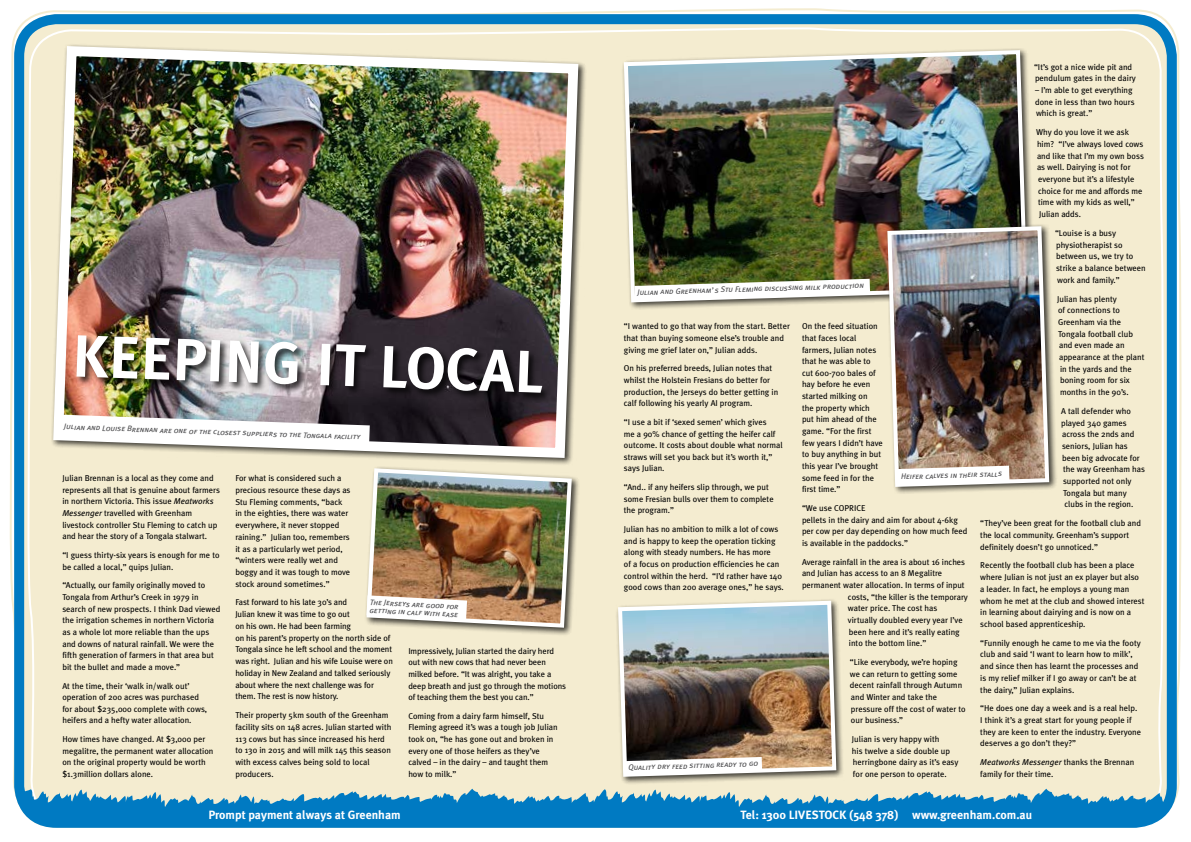
<style>
.page{position:relative;width:1191px;height:842px;background:#fff}
.page>*{position:absolute;margin:0;border:0;box-sizing:border-box;transform-origin:0 0}
.t1{font:700 59.4px "Meta Plus";color:#fff}
.t2{font:700 12px "Meta Plus";color:#fff}
.t3{font:8.5px/11.7px "Meta Plus";color:#000}
.t4{font:italic 8px/8px "Meta Plus Book Caps";color:#4d4d4f}
.s1{font-style:italic}
</style>
<div class="page">
<img style="left:9px;top:8px;width:1173px;height:799px">
<div style="left:14px;top:14px;width:1162px;height:814px;border:10px solid #007ac2;border-radius:38px"></div>
<svg style="left:20px;top:789px;width:1151px;height:31px;background:#459ac6"></svg>
<h1 class="t1" style="left:73px;top:321px;width:473px;rotate:2deg">KEEPING IT LOCAL</h1>
<p class="t4" style="left:64px;top:422px;width:298px;rotate:2deg">Julian and Louise Brennan are one of the closest suppliers to the Tongala facility</p>
<p class="t3" style="left:62px;top:472px;width:159px">Julian Brennan is a local as they come and represents all that is genuine about farmers in northern Victoria. This issue <span class="s1">Meatworks Messenger</span> travelled with Greenham livestock controller Stu Fleming to catch up and hear the story of a Tongala stalwart.</p>
<p class="t3" style="left:62px;top:549px;width:159px">“I guess thirty-six years is enough for me to be called a local,” quips Julian.</p>
<p class="t3" style="left:62px;top:580px;width:160px">“Actually, our family originally moved to Tongala from Arthur’s Creek in 1979 in search of new prospects. I think Dad viewed the irrigation schemes in northern Victoria as a whole lot more reliable than the ups and downs of natural rainfall. We were the fifth generation of farmers in that area but bit the bullet and made a move.”</p>
<p class="t3" style="left:62px;top:680px;width:146px">At the time, their ‘walk in/walk out’ operation of 200 acres was purchased for about $235,000 complete with cows, heifers and a hefty water allocation.</p>
<p class="t3" style="left:62px;top:733px;width:152px">How times have changed. At $3,000 per megalitre, the permanent water allocation on the original property would be worth $1.3million dollars alone.</p>
<p class="t3" style="left:235px;top:472px;width:117px">For what is considered such a precious resource these days as<br>Stu Fleming comments, “back in the eighties, there was water everywhere, it never stopped raining.” Julian too, remembers it as a particularly wet period, “winters were really wet and boggy and it was tough to move stock around sometimes.”</p>
<p class="t3" style="left:235px;top:597px;width:159px">Fast forward to his late 30’s and<br>Julian knew it was time to go out<br>on his own. He had been farming<br>on his parent’s property on the north side of Tongala since he left school and the moment was right. Julian and his wife Louise were on holiday in New Zealand and talked seriously about where the next challenge was for them. The rest is now history.</p>
<p class="t3" style="left:235px;top:709px;width:157px">Their property 5km south of the Greenham facility sits on 148 acres. Julian started with 113 cows but has since increased his herd to 130 in 2015 and will milk 145 this season with excess calves being sold to local producers.</p>
<p class="t4" style="left:370px;top:598px;width:90px;rotate:3deg">The Jerseys are good for getting in calf with ease</p>
<p class="t3" style="left:408px;top:645px;width:159px">Impressively, Julian started the dairy herd out with new cows that had never been milked before. “It was alright, you take a deep breath and just go through the motions of teaching them the best you can.”</p>
<p class="t3" style="left:408px;top:710px;width:151px">Coming from a dairy farm himself, Stu Fleming agreed it’s was a tough job Julian took on, “he has gone out and broken in every one of those heifers as they’ve calved – in the dairy – and taught them how to milk.”</p>
<p class="t3" style="left:1034px;top:61px;width:103px">“It’s got a nice wide pit and pendulum gates in the dairy</p>
<p class="t3" style="left:1035px;top:84px;width:101px">– I’m able to get everything done in less than two hours which is great.”</p>
<p class="t3" style="left:1036px;top:126px;width:109px">Why do you love it we ask him? “I’ve always loved cows and like that I’m my own boss as well. Dairying is not for everyone but it’s a lifestyle choice for me and affords me time with my kids as well,”<br>Julian adds.</p>
<p class="t3" style="left:1055px;top:227px;width:92px">“Louise is a busy physiotherapist so between us, we try to strike a balance between work and family.”</p>
<p class="t3" style="left:1057px;top:293px;width:89px">Julian has plenty<br>of connections to<br>Greenham via the<br>Tongala football club and even made an appearance at the plant in the yards and the boning room for six months in the 90’s.</p>
<p class="t3" style="left:1061px;top:405px;width:72px">A tall defender who</p>
<p class="t3" style="left:1061px;top:417px;width:67px">played 340 games</p>
<p class="t3" style="left:1062px;top:428px;width:74px">across the 2nds and</p>
<p class="t3" style="left:1062px;top:440px;width:67px">seniors, Julian has</p>
<p class="t3" style="left:1062px;top:452px;width:79px">been big advocate for</p>
<p class="t3" style="left:1063px;top:463px;width:84px">the way Greenham has</p>
<p class="t3" style="left:1063px;top:475px;width:70px">supported not only</p>
<p class="t3" style="left:1063px;top:487px;width:65px">Tongala but many</p>
<p class="t3" style="left:1064px;top:499px;width:70px">clubs in the region.</p>
<p class="t3" style="left:980px;top:517px;width:162px">“They’ve been great for the football club and the local community. Greenham’s support definitely doesn’t go unnoticed.”</p>
<p class="t3" style="left:980px;top:559px;width:166px">Recently the football club has been a place where Julian is not just an ex player but also a leader. In fact, he employs a young man whom he met at the club and showed interest in learning about dairying and is now on a school based apprenticeship.</p>
<p class="t3" style="left:980px;top:637px;width:162px">“Funnily enough he came to me via the footy club and said ‘I want to learn how to milk’, and since then has learnt the processes and is my relief milker if I go away or can’t be at the dairy,” Julian explains.</p>
<p class="t3" style="left:980px;top:702px;width:162px">“He does one day a week and is a real help.<br>I think it’s a great start for young people if they are keen to enter the industry. Everyone deserves a go don’t they?”</p>
<p class="t3" style="left:980px;top:756px;width:155px"><span class="s1">Meatworks Messenger</span> thanks the Brennan family for their time.</p>
<p class="t4" style="left:637px;top:289px;width:228px;rotate:-2deg">Julian and Greenham’s Stu Fleming discussing milk production</p>
<p class="t3" style="left:802px;top:320px;width:82px">On the feed situation that faces local farmers, Julian notes that he was able to cut 600-700 bales of hay before he even started milking on<br>the property which put him ahead of the game. “For the first few years I didn’t have to buy anything in but this year I’ve brought some feed in for the first time.”</p>
<p class="t3" style="left:802px;top:502px;width:167px">“We use COPRICE<br>pellets in the dairy and aim for about 4-6kg per cow per day depending on how much feed is available in the paddocks.”</p>
<p class="t3" style="left:802px;top:556px;width:165px">Average rainfall in the area is about 16 inches</p>
<p class="t3" style="left:802px;top:568px;width:142px">and Julian has access to an 8 Megalitre</p>
<p class="t3" style="left:802px;top:579px;width:164px">permanent water allocation. In terms of input</p>
<p class="t3" style="left:848px;top:591px;width:122px">costs, “the killer is the temporary</p>
<p class="t3" style="left:848px;top:602px;width:91px">water price. The cost has</p>
<p class="t3" style="left:848px;top:614px;width:116px">virtually doubled every year I’ve</p>
<p class="t3" style="left:849px;top:626px;width:112px">been here and it’s really eating</p>
<p class="t3" style="left:849px;top:637px;width:79px">into the bottom line.”</p>
<p class="t3" style="left:850px;top:656px;width:117px">“Like everybody, we’re hoping we can return to getting some decent rainfall through Autumn and Winter and take the pressure off the cost of water to our business.”</p>
<p class="t3" style="left:852px;top:733px;width:108px">Julian is very happy with<br>his twelve a side double up herringbone dairy as it’s easy for one person to operate.</p>
<p class="t3" style="left:624px;top:321px;width:168px">“I wanted to go that way from the start. Better that than buying someone else’s trouble and giving me grief later on,” Julian adds.</p>
<p class="t3" style="left:624px;top:362px;width:156px">On his preferred breeds, Julian notes that whilst the Holstein Fresians do better for production, the Jerseys do better getting in calf following his yearly AI program.</p>
<p class="t3" style="left:624px;top:416px;width:160px">“I use a bit if ‘sexed semen’ which gives<br>me a 90% chance of getting the heifer calf outcome. It costs about double what normal straws will set you back but it’s worth it,” says Julian.</p>
<p class="t3" style="left:624px;top:481px;width:151px">“And.. if any heifers slip through, we put some Fresian bulls over them to complete the program.”</p>
<p class="t3" style="left:624px;top:523px;width:161px">Julian has no ambition to milk a lot of cows and is happy to keep the operation ticking along with steady numbers. He has more<br>of a focus on production efficiencies he can control within the herd. “I’d rather have 140 good cows than 200 average ones,” he says.</p>
<p class="t4" style="left:900px;top:473px;width:103px;rotate:-2deg">Heifer calves in their stalls</p>
<p class="t4" style="left:628px;top:763px;width:131px;rotate:-2deg">Quality dry feed sitting ready to go</p>
<h2 class="t2" style="left:208px;top:808px;width:194px">Prompt payment always at Greenham</h2>
<h2 class="t2" style="left:740px;top:808px;width:293px">Tel: 1300 LIVESTOCK (548 378) www.greenham.com.au</h2>
</div>
